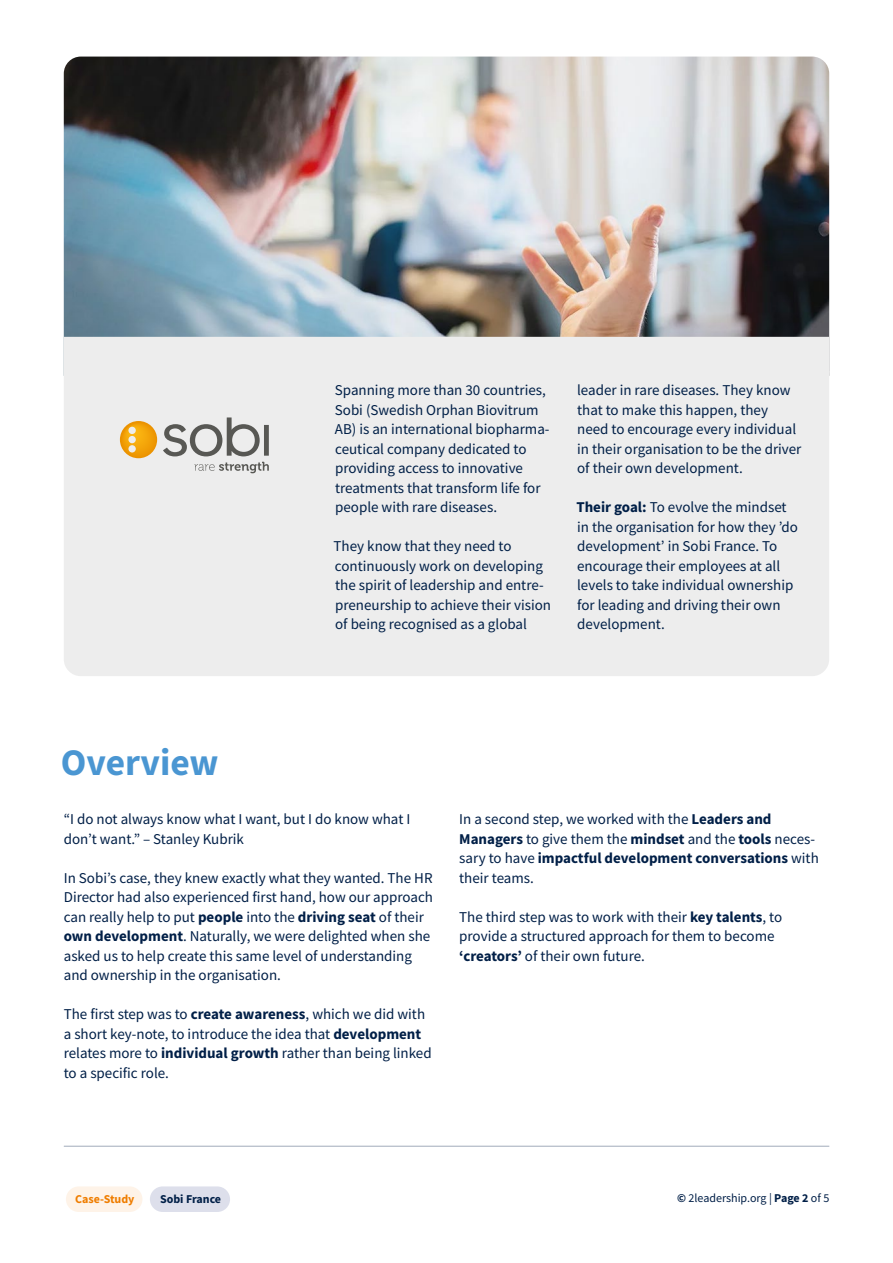
<style>
.page{position:relative;width:893px;height:1263px;background:#fff}
.page>*{position:absolute;margin:0;border:0;box-sizing:border-box;transform-origin:0 0}
.t1{font:700 37.5px "Source Sans Pro";color:#4a96d2}
.t2{font:15px/19.5px "Source Sans Pro";color:#001f47}
.t3{font:12px "Source Sans Pro";color:#001f47}
.t4{font:700 12px "Source Sans Pro";color:#ef7d00}
.t5{font:700 12px "Source Sans Pro";color:#001f47}
.s1{font-weight:700}
</style>
<div class="page">
<div style="left:150px;top:1186px;width:80px;height:26px;background:#dddfeb;border-radius:13px"></div>
<div style="left:66px;top:1186px;width:76px;height:26px;background:#fef3e8;border-radius:13px"></div>
<img style="left:64px;top:57px;width:765px;height:280px">
<div style="left:64px;top:337px;width:765px;height:339px;background:#ededed"></div>
<svg style="left:120px;top:421px;width:37px;height:37px"></svg>
<svg style="left:163px;top:417px;width:97px;height:39px"></svg>
<div style="left:264px;top:425px;width:5px;height:31px;background:#585854"></div>
<svg style="left:194px;top:462px;width:75px;height:11px"></svg>
<hr style="left:64px;top:1146px;width:765px;height:1px;background:#001f47">
<p class="t2" style="left:335px;top:380px;width:216px">Spanning more than 30 countries,<br>Sobi (Swedish Orphan Biovitrum<br>AB) is an international biopharma&shy;ceutical company dedicated to providing access to innovative treatments that transform life for people with rare diseases.</p>
<p class="t2" style="left:334px;top:536px;width:219px">They know that they need to continuously work on developing the spirit of leadership and entre&shy;preneurship to achieve their vision of being recognised as a global</p>
<p class="t2" style="left:577px;top:380px;width:226px">leader in rare diseases. They know that to make this happen, they need to encourage every individual in their organisation to be the driver of their own development.</p>
<p class="t2" style="left:576px;top:497px;width:223px"><span class="s1">Their goal:</span> To evolve the mindset in the organisation for how they ’do development’ in Sobi France. To encourage their employees at all levels to take individual ownership for leading and driving their own development.</p>
<h1 class="t1" style="left:61px;top:737px;width:159px">Overview</h1>
<p class="t2" style="left:64px;top:809px;width:348px">“I do not always know what I want, but I do know what I don’t want.” – Stanley Kubrik</p>
<p class="t2" style="left:64px;top:868px;width:371px">In Sobi’s case, they knew exactly what they wanted. The HR Director had also experienced first hand, how our approach can really help to put <span class="s1">people</span> into the <span class="s1">driving seat</span> of their <span class="s1">own development</span>. Naturally, we were delighted when she asked us to help create this same level of understanding and ownership in the organisation.</p>
<p class="t2" style="left:64px;top:1004px;width:369px">The first step was to <span class="s1">create awareness</span>, which we did with a short key-note, to introduce the idea that <span class="s1">development </span>relates more to <span class="s1">individual growth</span> rather than being linked to a specific role.</p>
<p class="t2" style="left:459px;top:809px;width:361px">In a second step, we worked with the <span class="s1">Leaders and Managers</span> to give them the <span class="s1">mindset</span> and the <span class="s1">tools</span> neces&shy;sary to have <span class="s1">impactful development conversations</span> with their teams.</p>
<p class="t2" style="left:459px;top:907px;width:324px">The third step was to work with their <span class="s1">key talents</span>, to provide a structured approach for them to become <span class="s1">‘creators’</span> of their own future.</p>
<p class="t4" style="left:75px;top:1191px;width:61px">Case-Study</p>
<p class="t5" style="left:160px;top:1191px;width:63px">Sobi France</p>
<p class="t3" style="left:677px;top:1190px;width:154px"><span class="s1">©</span> 2leadership.org | <span class="s1">Page 2</span> of 5</p>
</div>
